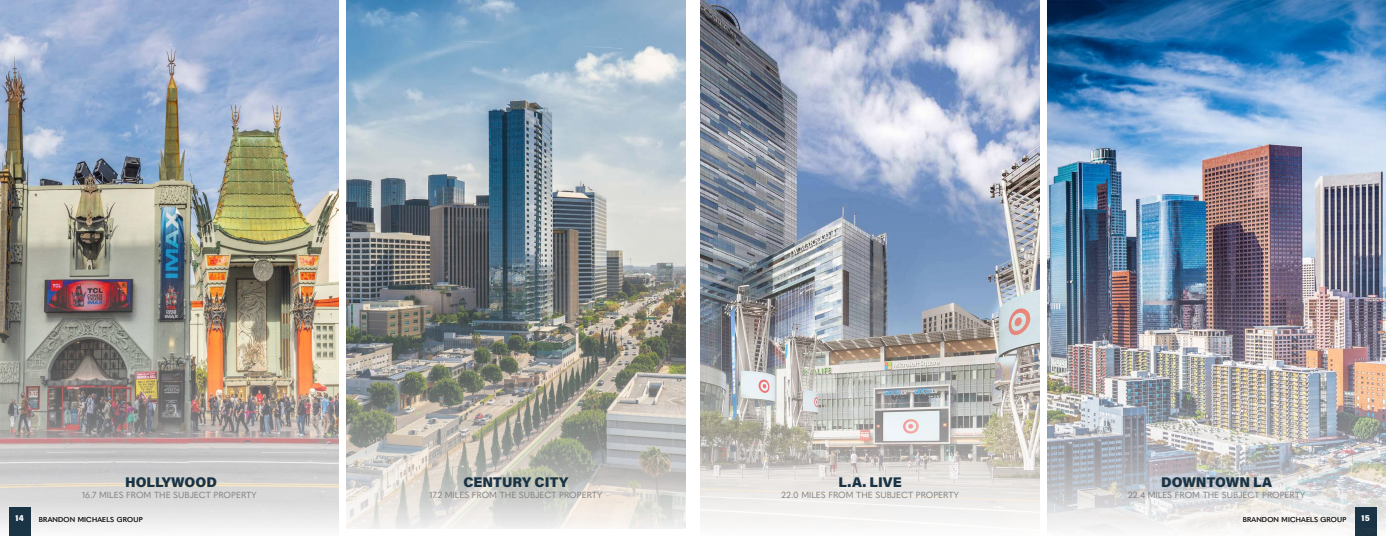
<style>
.page{position:relative;width:1386px;height:536px;background:#fff}
.page>*{position:absolute;margin:0;border:0;box-sizing:border-box;transform-origin:0 0}
.t1{font:900 14px "Acumin Pro";color:#1a3446}
.t2{font:8.75px "Quasimoda";color:#808080}
.t3{font:900 8.75px "Acumin Pro Semi Cond";color:#fff}
.t4{font:7px "Quasimoda";letter-spacing:.03em;color:#231f20}
</style>
<div class="page">
<div style="left:1355px;top:507px;width:21px;height:29px;background:#1a3446"></div>
<img style="left:0;top:0;width:339px;height:536px">
<img style="left:346px;top:0;width:339px;height:528px">
<img style="left:1047px;top:0;width:339px;height:535px">
<img style="left:701px;top:0;width:339px;height:526px">
<div style="left:9px;top:507px;width:21px;height:20px;background:#1a3446"></div>
<div style="left:1355px;top:507px;width:21px;height:20px;background:#1a3446"></div>
<p class="t1" style="left:125px;top:472px;width:93px">HOLLYWOOD</p>
<p class="t2" style="left:82px;top:488px;width:176px">16.7 MILES FROM THE SUBJECT PROPERTY</p>
<p class="t1" style="left:463px;top:472px;width:106px">CENTURY CITY</p>
<p class="t2" style="left:429px;top:488px;width:174px">17.2 MILES FROM THE SUBJECT PROPERTY</p>
<p class="t1" style="left:839px;top:472px;width:65px">L.A. LIVE</p>
<p class="t2" style="left:782px;top:488px;width:179px">22.0 MILES FROM THE SUBJECT PROPERTY</p>
<p class="t1" style="left:1161px;top:472px;width:113px">DOWNTOWN LA</p>
<p class="t2" style="left:1128px;top:488px;width:178px">22.4 MILES FROM THE SUBJECT PROPERTY</p>
<p class="t3" style="left:16px;top:511px;width:10px">14</p>
<p class="t4" style="left:39px;top:513px;width:105px">BRANDON MICHAELS GROUP</p>
<p class="t4" style="left:1243px;top:513px;width:105px">BRANDON MICHAELS GROUP</p>
<p class="t3" style="left:1361px;top:511px;width:10px">15</p>
</div>
